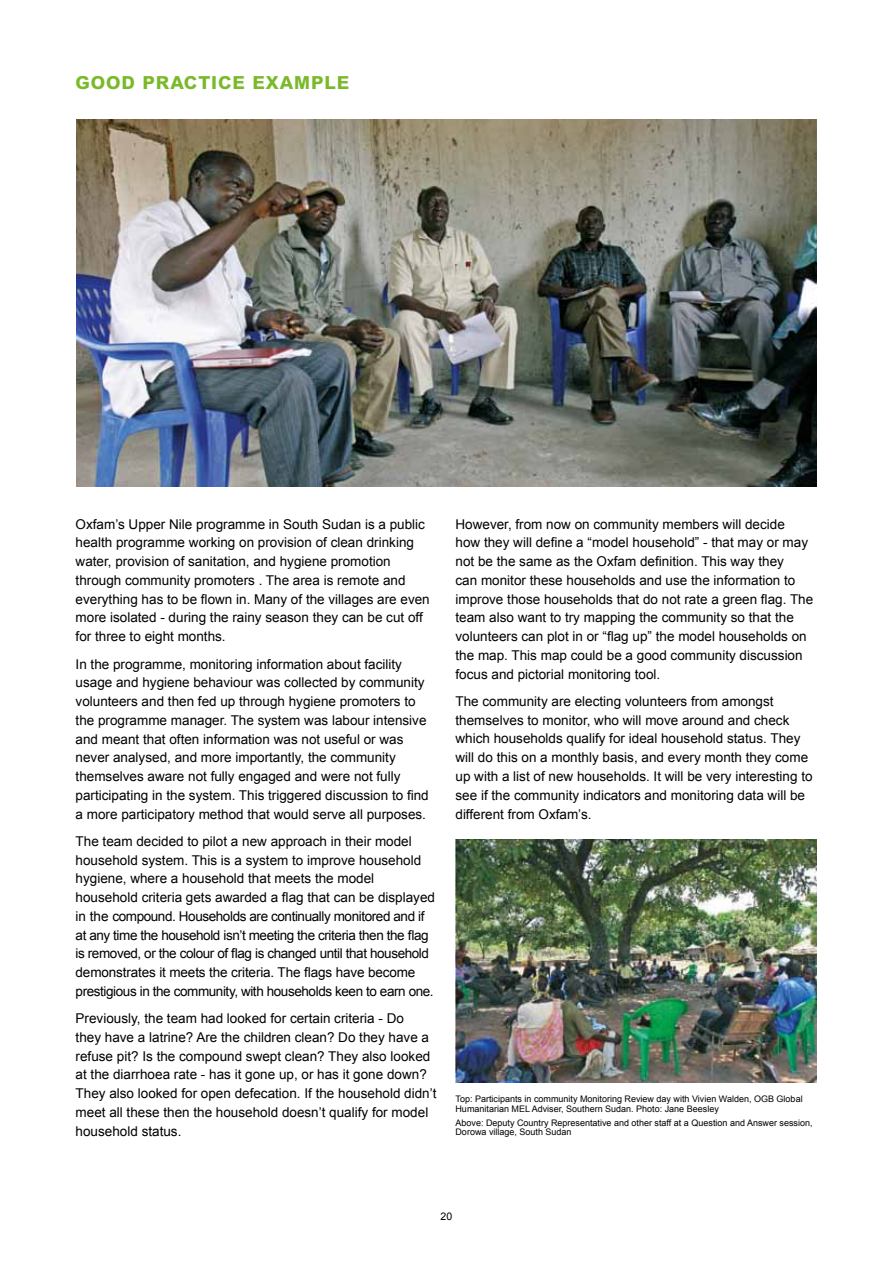
<style>
.page{position:relative;width:893px;height:1263px;background:#fff}
.page>*{position:absolute;margin:0;border:0;box-sizing:border-box;transform-origin:0 0}
.t1{font:800 18px "Arial";letter-spacing:.05em;color:#7ab929}
.t2{font:13.5px/18.8px "Arial";color:#000}
.t3{font:10.5px "Arial";color:#000}
.t4{font:9px/9.8px "Arial";color:#000}
</style>
<div class="page">
<img style="left:455px;top:840px;width:361px;height:242px">
<img style="left:77px;top:119px;width:739px;height:368px">
<h1 class="t1" style="left:76px;top:71px;width:275px">GOOD PRACTICE EXAMPLE</h1>
<p class="t2" style="left:76px;top:515px;width:356px">Oxfam’s Upper Nile programme in South Sudan is a public health programme working on provision of clean drinking water, provision of sanitation, and hygiene promotion through community promoters . The area is remote and everything has to be flown in. Many of the villages are even more isolated - during the rainy season they can be cut off for three to eight months.</p>
<p class="t2" style="left:76px;top:654px;width:355px">In the programme, monitoring information about facility usage and hygiene behaviour was collected by community volunteers and then fed up through hygiene promoters to the programme manager. The system was labour intensive and meant that often information was not useful or was never analysed, and more importantly, the community themselves aware not fully engaged and were not fully participating in the system. This triggered discussion to find a more participatory method that would serve all purposes.</p>
<p class="t2" style="left:76px;top:832px;width:361px">The team decided to pilot a new approach in their model household system. This is a system to improve household hygiene, where a household that meets the model household criteria gets awarded a flag that can be displayed in the compound. Households are continually monitored and if at any time the household isn’t meeting the criteria then the flag is removed, or the colour of flag is changed until that household demonstrates it meets the criteria. The flags have become prestigious in the community, with households keen to earn one.</p>
<p class="t2" style="left:76px;top:1009px;width:362px">Previously, the team had looked for certain criteria - Do<br>they have a latrine? Are the children clean? Do they have a refuse pit? Is the compound swept clean? They also looked at the diarrhoea rate - has it gone up, or has it gone down?<br>They also looked for open defecation. If the household didn’t meet all these then the household doesn’t qualify for model household status.</p>
<p class="t2" style="left:455px;top:515px;width:359px">However, from now on community members will decide<br>how they will define a “model household” - that may or may not be the same as the Oxfam definition. This way they<br>can monitor these households and use the information to improve those households that do not rate a green flag. The team also want to try mapping the community so that the volunteers can plot in or “flag up” the model households on the map. This map could be a good community discussion focus and pictorial monitoring tool.</p>
<p class="t2" style="left:455px;top:692px;width:359px">The community are electing volunteers from amongst themselves to monitor, who will move around and check which households qualify for ideal household status. They will do this on a monthly basis, and every month they come up with a list of new households. It will be very interesting to see if the community indicators and monitoring data will be different from Oxfam’s.</p>
<p class="t4" style="left:455px;top:1094px;width:349px">Top: Participants in community Monitoring Review day with Vivien Walden, OGB Global<br>Humanitarian MEL Adviser, Southern Sudan. Photo: Jane Beesley</p>
<p class="t4" style="left:455px;top:1117px;width:359px">Above: Deputy Country Representative and other staff at a Question and Answer session,<br>Dorowa village, South Sudan</p>
<p class="t3" style="left:441px;top:1209px;width:13px">20</p>
</div>
